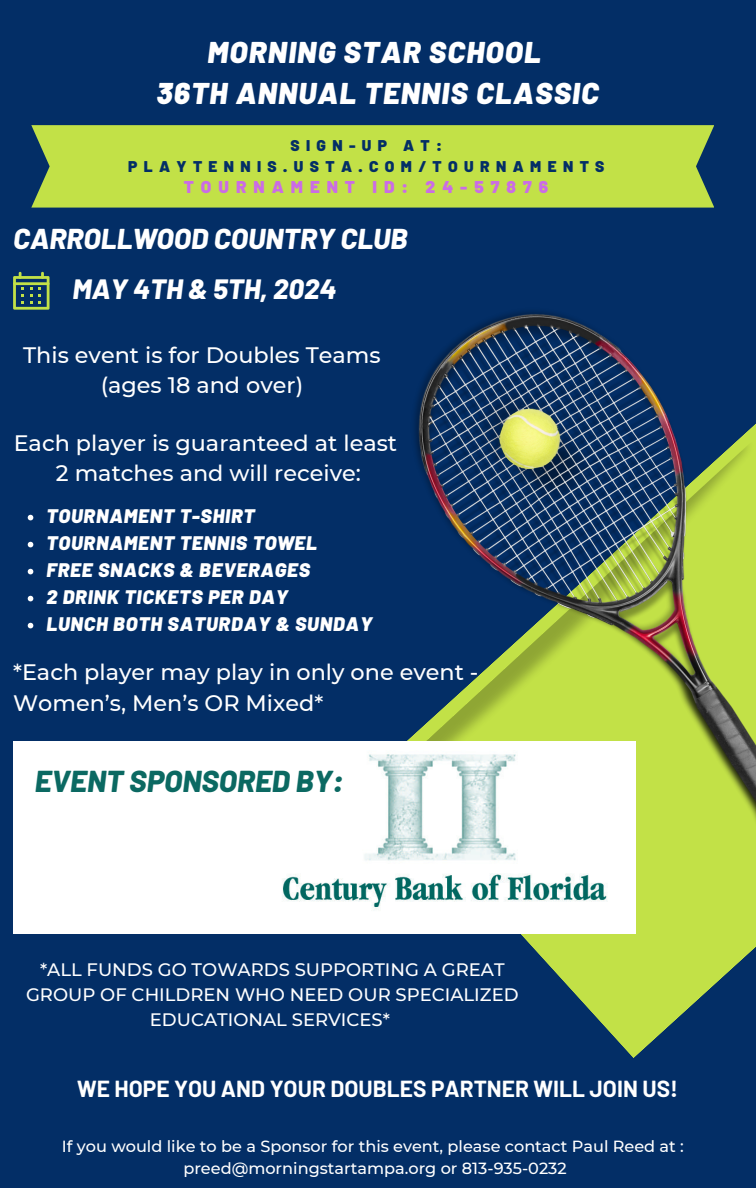
<style>
.page{position:relative;width:756px;height:1188px;background:#032e66}
.page>*{position:absolute;margin:0;border:0;box-sizing:border-box;transform-origin:0 0}
.t1{font:italic 800 30.15px "Barlow";color:#0b6962}
.t2{font:italic 900 30px/41.7px "Barlow";letter-spacing:.04em;color:#fff;text-align:center}
.t3{font:italic 800 28.65px "Barlow";color:#fff}
.t4{font:italic 800 27.9px "Barlow";color:#fff}
.t5{font:700 22.65px "Barlow";color:#fff}
.t6{font:500 22.35px/30.3px "Montserrat";color:#fff;text-align:center}
.t7{font:italic 900 19.65px "Barlow";letter-spacing:.04em;color:#fff}
.t8{font:500 18px/24.8px "Montserrat";color:#fff;text-align:center}
.t9{font:900 17.1px "Barlow";letter-spacing:.41em;color:#cb6ce6}
.t10{font:500 16.05px "Montserrat";color:#fff}
.t11{font:900 15.6px/21.3px "Barlow";letter-spacing:.41em;color:#032e66;text-align:center}
</style>
<div class="page">
<svg style="left:373px;top:917px;width:383px;height:141px"></svg>
<div style="left:407px;top:738px;width:349px;height:179px;background:#c2e147"></div>
<div style="left:31px;top:125px;width:683px;height:83px;background:#c2e147"></div>
<img style="left:410px;top:311px;width:346px;height:534px">
<svg style="left:13px;top:272px;width:36px;height:38px"></svg>
<svg style="left:28px;top:515px;width:5px;height:5px"></svg>
<svg style="left:28px;top:542px;width:5px;height:5px"></svg>
<svg style="left:28px;top:569px;width:5px;height:5px"></svg>
<svg style="left:28px;top:596px;width:5px;height:5px"></svg>
<svg style="left:28px;top:623px;width:5px;height:5px"></svg>
<div style="left:13px;top:741px;width:623px;height:192px;background:#fff"></div>
<img style="left:282px;top:754px;width:325px;height:157px">
<h6 class="t2" style="left:156px;top:30px;width:444px">MORNING STAR SCHOOL<br>36TH ANNUAL TENNIS CLASSIC</h6>
<h1 class="t11" style="left:128px;top:134px;width:478px">SIGN-UP AT:<br>PLAYTENNIS.USTA.COM/TOURNAMENTS</h1>
<h1 class="t9" style="left:184px;top:176px;width:366px">TOURNAMENT ID: 24-57876</h1>
<p class="t3" style="left:13px;top:220px;width:396px">CARROLLWOOD COUNTRY CLUB</p>
<h3 class="t4" style="left:72px;top:271px;width:265px">MAY 4TH &amp; 5TH, 2024</h3>
<h1 class="t6" style="left:23px;top:340px;width:359px">This event is for Doubles Teams (ages 18 and over)</h1>
<p class="t6" style="left:14px;top:428px;width:385px">Each player is guaranteed at least<br>2 matches and will receive:</p>
<h3 class="t7" style="left:46px;top:503px;width:210px">TOURNAMENT T-SHIRT</h3>
<p class="t7" style="left:46px;top:530px;width:272px">TOURNAMENT TENNIS TOWEL</p>
<p class="t7" style="left:46px;top:557px;width:265px">FREE SNACKS &amp; BEVERAGES</p>
<p class="t7" style="left:46px;top:584px;width:243px">2 DRINK TICKETS PER DAY</p>
<p class="t7" style="left:46px;top:611px;width:327px">LUNCH BOTH SATURDAY &amp; SUNDAY</p>
<h2 class="t6" style="left:13px;top:657px;width:467px;text-align:left">*Each player may play in only one event -<br>Women’s, Men’s OR Mixed*</h2>
<h4 class="t1" style="left:35px;top:762px;width:310px">EVENT SPONSORED BY:</h4>
<p class="t8" style="left:26px;top:957px;width:494px">*ALL FUNDS GO TOWARDS SUPPORTING A GREAT<br>GROUP OF CHILDREN WHO NEED OUR SPECIALIZED<br>EDUCATIONAL SERVICES*</p>
<h3 class="t5" style="left:77px;top:1074px;width:602px">WE HOPE YOU AND YOUR DOUBLES PARTNER WILL JOIN US!</h3>
<p class="t10" style="left:62px;top:1136px;width:624px">If you would like to be a Sponsor for this event, please contact Paul Reed at :</p>
<h1 class="t10" style="left:183px;top:1159px;width:385px">preed@morningstartampa.org or 813-935-0232</h1>
</div>
